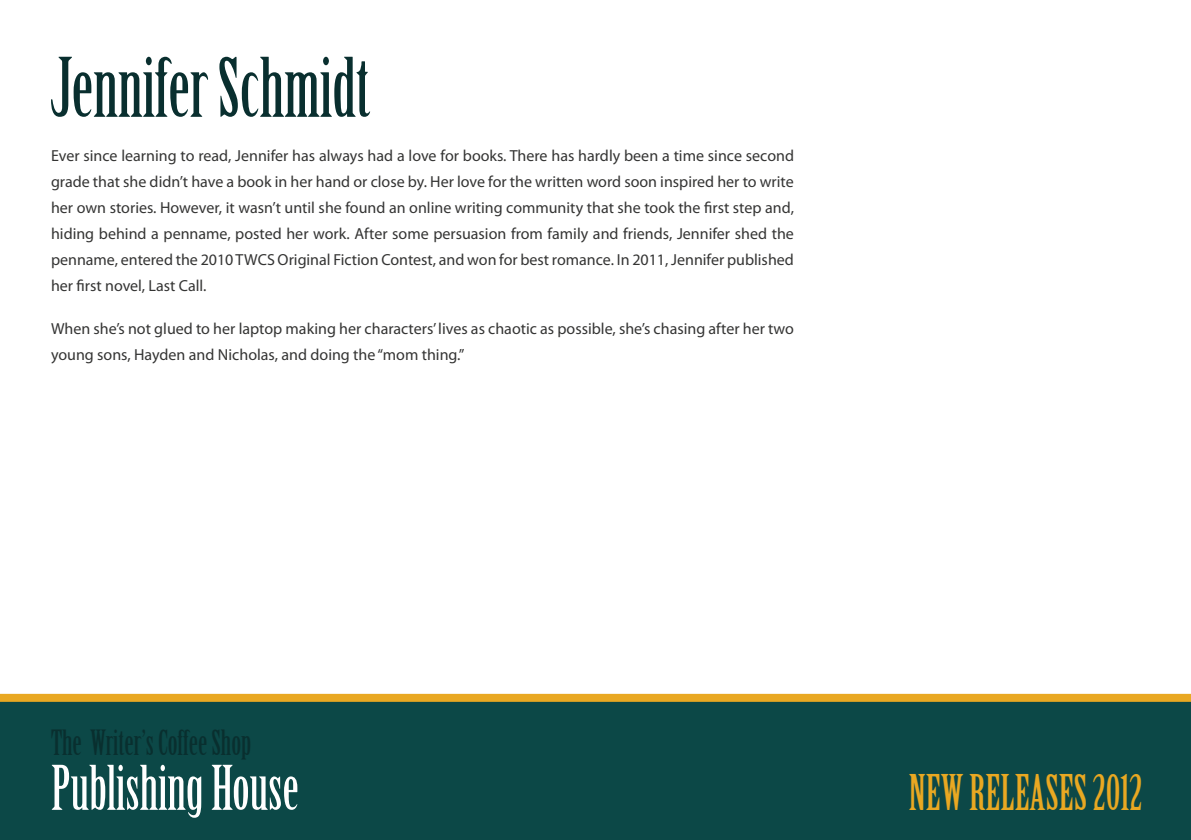
<style>
.page{position:relative;width:1191px;height:840px;background:#fff}
.page>*{position:absolute;margin:0;border:0;box-sizing:border-box;transform-origin:0 0}
.t1{font:80px "Birch Std";color:#092f2f}
.t2{font:60px "Birch Std";color:#fff}
.t3{font:48px "Birch Std";color:#e9a822}
.t4{font:34px "Birch Std";color:#092f2f}
.t5{font:16px/26px "Myriad Pro";color:#343433;text-align:justify}
</style>
<div class="page">
<div style="left:0;top:693px;width:1191px;height:146px;background:#0c4847"></div>
<h1 class="t1" style="left:51px;top:43px;width:320px">Jennifer Schmidt</h1>
<p class="t5" style="left:51px;top:142px;width:744px">Ever since learning to read, Jennifer has always had a love for books. There has hardly been a time since second grade that she didn’t have a book in her hand or close by. Her love for the written word soon inspired her to write her own stories. However, it wasn’t until she found an online writing community that she took the first step and, hiding behind a penname, posted her work. After some persuasion from family and friends, Jennifer shed the penname, entered the 2010 TWCS Original Fiction Contest, and won for best romance. In 2011, Jennifer published her first novel, Last Call.</p>
<p class="t5" style="left:51px;top:315px;width:744px">When she’s not glued to her laptop making her characters’ lives as chaotic as possible, she’s chasing after her two young sons, Hayden and Nicholas, and doing the “mom thing.”</p>
<h3 class="t4" style="left:51px;top:723px;width:202px">The Writer’s Coffee Shop</h3>
<h2 class="t2" style="left:51px;top:753px;width:249px">Publishing House</h2>
<h3 class="t3" style="left:909px;top:765px;width:235px">NEW RELEASES 2012</h3>
</div>
